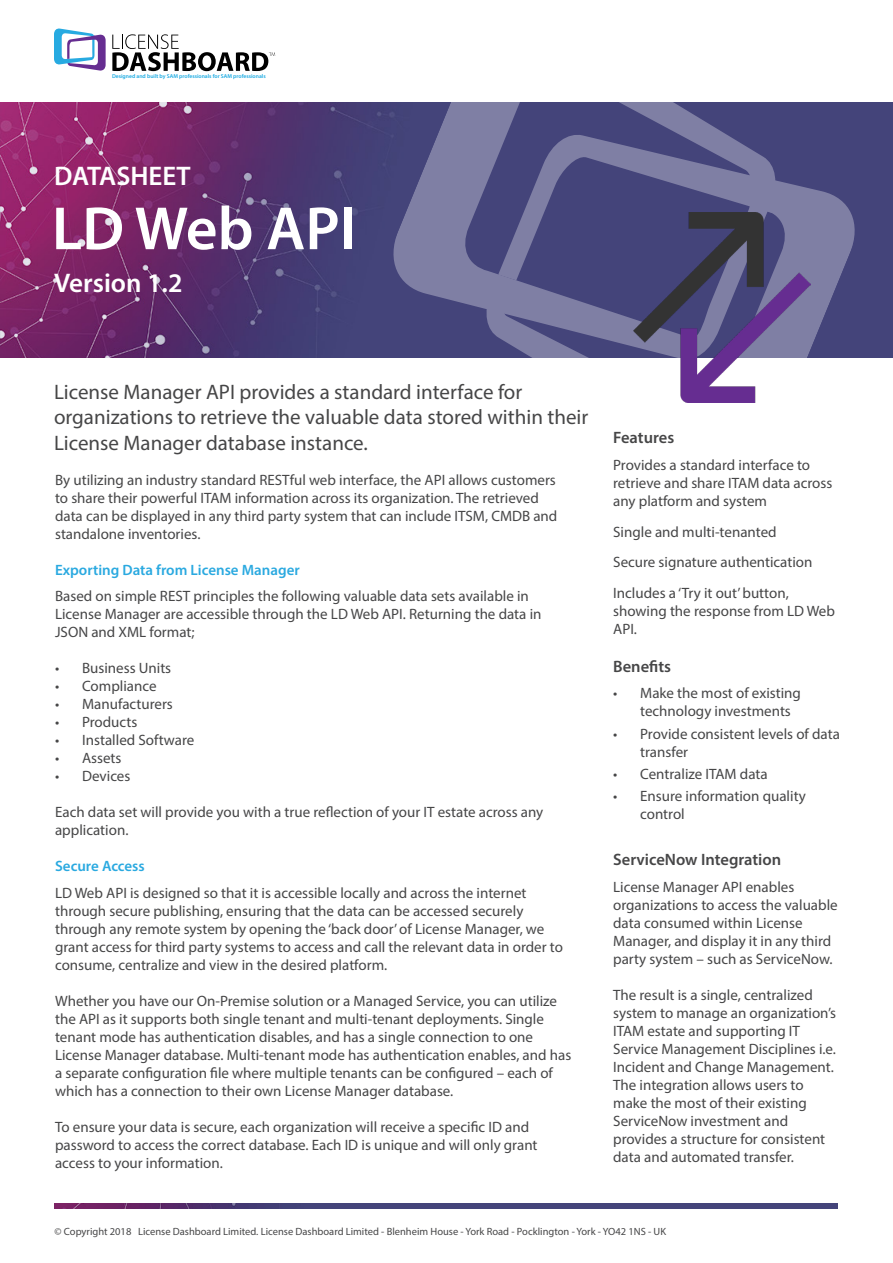
<style>
.page{position:relative;width:893px;height:1263px;background:#fff}
.page>*{position:absolute;margin:0;border:0;box-sizing:border-box;transform-origin:0 0}
.t1{font:600 61.5px "Myriad Pro";color:#fff}
.t2{font:600 27px "Myriad Pro";color:#fff}
.t3{font:21px/25.2px "Myriad Pro";color:#464647}
.t4{font:600 16.5px "Myriad Pro";color:#464647}
.t5{font:15px/18px "Myriad Pro";color:#464647}
.t6{font:600 15px "Myriad Pro";color:#2aa9e0}
.t7{font:10.5px "Myriad Pro";color:#464647}
.t8{font:600 5.7px "Myriad Pro";color:#1aaae2}
</style>
<div class="page">
<img style="left:0;top:102px;width:893px;height:255px">
<svg style="left:54px;top:29px;width:52px;height:42px"></svg>
<svg style="left:112px;top:34px;width:163px;height:37px"></svg>
<svg style="left:783px;top:179px;width:79px;height:179px;background:#61618e"></svg>
<svg style="left:386px;top:102px;width:393px;height:256px;background:#5f5f8d"></svg>
<svg style="left:498px;top:132px;width:285px;height:148px;background:#575787"></svg>
<img style="left:634px;top:213px;width:177px;height:190px">
<img style="left:55px;top:1204px;width:783px;height:5px">
<p class="t8" style="left:112px;top:73px;width:155px">Designed and built by SAM professionals for SAM professionals</p>
<h2 class="t2" style="left:54px;top:159px;width:138px">DATASHEET</h2>
<h1 class="t1" style="left:52px;top:189px;width:306px">LD Web API</h1>
<h2 class="t2" style="left:54px;top:266px;width:130px">Version 1.2</h2>
<h3 class="t3" style="left:54px;top:379px;width:536px">License Manager API provides a standard interface for organizations to retrieve the valuable data stored within their<br>License Manager database instance.</h3>
<p class="t5" style="left:55px;top:470px;width:504px">By utilizing an industry standard RESTful web interface, the API allows customers to share their powerful ITAM information across its organization. The retrieved data can be displayed in any third party system that can include ITSM, CMDB and standalone inventories.</p>
<p class="t6" style="left:55px;top:560px;width:246px">Exporting Data from License Manager</p>
<p class="t5" style="left:55px;top:587px;width:488px">Based on simple REST principles the following valuable data sets available in<br>License Manager are accessible through the LD Web API. Returning the data in<br>JSON and XML format;</p>
<p class="t5" style="left:55px;top:659px;width:118px">• Business Units</p>
<p class="t5" style="left:55px;top:677px;width:103px">• Compliance</p>
<p class="t5" style="left:55px;top:695px;width:119px">• Manufacturers</p>
<p class="t5" style="left:55px;top:713px;width:84px">• Products</p>
<p class="t5" style="left:55px;top:731px;width:141px">• Installed Software</p>
<p class="t5" style="left:55px;top:749px;width:68px">• Assets</p>
<p class="t5" style="left:55px;top:767px;width:77px">• Devices</p>
<p class="t5" style="left:55px;top:803px;width:490px">Each data set will provide you with a true reflection of your IT estate across any application.</p>
<p class="t6" style="left:55px;top:856px;width:91px">Secure Access</p>
<p class="t5" style="left:55px;top:883px;width:509px">LD Web API is designed so that it is accessible locally and across the internet through secure publishing, ensuring that the data can be accessed securely through any remote system by opening the ‘back door’ of License Manager, we grant access for third party systems to access and call the relevant data in order to consume, centralize and view in the desired platform.</p>
<p class="t5" style="left:55px;top:991px;width:518px">Whether you have our On-Premise solution or a Managed Service, you can utilize the API as it supports both single tenant and multi-tenant deployments. Single tenant mode has authentication disables, and has a single connection to one License Manager database. Multi-tenant mode has authentication enables, and has a separate configuration file where multiple tenants can be configured – each of which has a connection to their own License Manager database.</p>
<p class="t5" style="left:55px;top:1117px;width:484px">To ensure your data is secure, each organization will receive a specific ID and password to access the correct database. Each ID is unique and will only grant access to your information.</p>
<p class="t4" style="left:613px;top:427px;width:63px">Features</p>
<p class="t5" style="left:613px;top:455px;width:221px">Provides a standard interface to retrieve and share ITAM data across any platform and system</p>
<p class="t5" style="left:613px;top:516px;width:201px;line-height:30.8px">Single and multi-tenanted<br>Secure signature authentication<br>Includes a ‘Try it out’ button,</p>
<p class="t5" style="left:613px;top:602px;width:223px">showing the response from LD Web<br>API.</p>
<p class="t4" style="left:613px;top:656px;width:59px">Benefits</p>
<p class="t5" style="left:640px;top:684px;width:162px;text-indent:-27px">• Make the most of existing technology investments</p>
<p class="t5" style="left:640px;top:724px;width:201px;text-indent:-27px">• Provide consistent levels of data transfer</p>
<p class="t5" style="left:613px;top:765px;width:156px">• Centralize ITAM data</p>
<p class="t5" style="left:640px;top:787px;width:167px;text-indent:-27px">• Ensure information quality control</p>
<p class="t4" style="left:613px;top:849px;width:170px">ServiceNow Integration</p>
<p class="t5" style="left:613px;top:878px;width:226px">License Manager API enables organizations to access the valuable data consumed within License Manager, and display it in any third party system – such as ServiceNow.</p>
<p class="t5" style="left:613px;top:986px;width:224px">The result is a single, centralized system to manage an organization’s<br>ITAM estate and supporting IT<br>Service Management Disciplines i.e.<br>Incident and Change Management.<br>The integration allows users to make the most of their existing<br>ServiceNow investment and provides a structure for consistent data and automated transfer.</p>
<p class="t7" style="left:55px;top:1225px;width:613px">© Copyright 2018 License Dashboard Limited. License Dashboard Limited - Blenheim House - York Road - Pocklington - York - YO42 1NS - UK</p>
</div>
